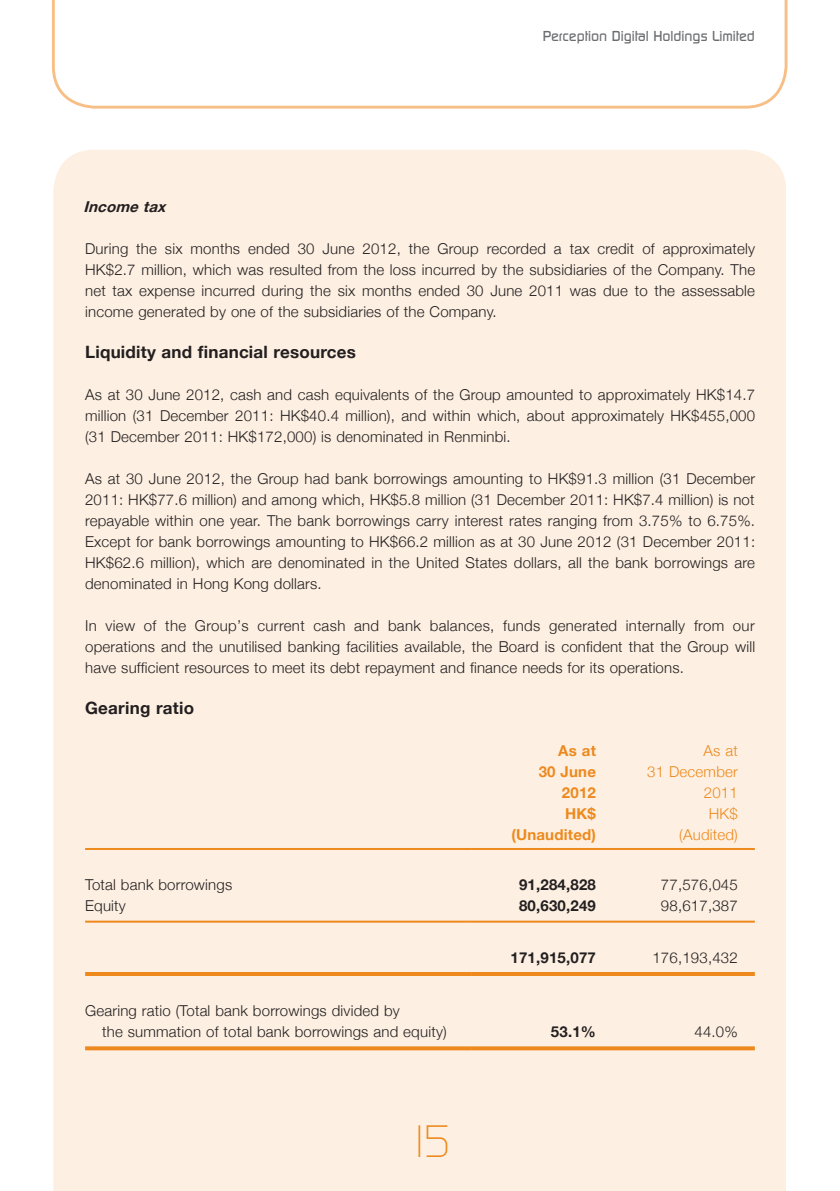
<style>
.page{position:relative;width:840px;height:1191px;background:#fff}
.page>*{position:absolute;margin:0;border:0;box-sizing:border-box;transform-origin:0 0}
.t1{font:300 44px "Dicot";color:#ed891d}
.Heading_2{font:700 17px "Helvetica Neue";letter-spacing:.015em;color:#231f20}
.Body_Text{font:300 15px/21px "Helvetica Neue";letter-spacing:.015em;color:#231f20;text-align:justify}
.Body_Text-2{font:700 15px "Helvetica Neue";letter-spacing:.015em;color:#231f20}
.Body_Text-3{font:300 15px "Helvetica Neue";letter-spacing:.015em;color:#ed891d}
.Body_Text-4{font:700 15px "Helvetica Neue";letter-spacing:.015em;color:#ed891d}
.Heading_3{font:italic 700 15px "Helvetica Neue";color:#231f20}
.t2{font:500 14px "Dicot";color:#6c6d70}
</style>
<div class="page">
<div style="left:53px;top:150px;width:732px;height:1041px;background:#fdf0e2"></div>
<svg style="left:52px;top:0;width:735px;height:109px"></svg>
<hr style="left:85px;top:848px;width:386px;height:2px;background:#ed891d">
<hr style="left:471px;top:848px;width:141px;height:2px;background:#ed891d">
<hr style="left:612px;top:848px;width:142px;height:2px;background:#ed891d">
<hr style="left:85px;top:920px;width:386px;height:2px;background:#ed891d">
<hr style="left:471px;top:920px;width:141px;height:2px;background:#ed891d">
<hr style="left:612px;top:920px;width:142px;height:2px;background:#ed891d">
<hr style="left:85px;top:972px;width:386px;height:4px;background:#ed891d">
<hr style="left:471px;top:972px;width:141px;height:4px;background:#ed891d">
<hr style="left:612px;top:972px;width:142px;height:4px;background:#ed891d">
<svg style="left:85px;top:1046px;width:386px;height:4px;background:#ee922f"></svg>
<svg style="left:471px;top:1046px;width:141px;height:4px"></svg>
<svg style="left:612px;top:1046px;width:142px;height:4px"></svg>
<p class="t2" style="left:542px;top:29px;width:213px">Perception Digital Holdings Limited</p>
<p class="Heading_3" style="left:84px;top:197px;width:88px">Income tax</p>
<p class="Body_Text" style="left:85px;top:238px;width:671px">During the six months ended 30 June 2012, the Group recorded a tax credit of approximately HK$2.7 million, which was resulted from the loss incurred by the subsidiaries of the Company. The net tax expense incurred during the six months ended 30 June 2011 was due to the assessable income generated by one of the subsidiaries of the Company.</p>
<p class="Heading_2" style="left:85px;top:341px;width:272px">Liquidity and financial resources</p>
<p class="Body_Text" style="left:85px;top:384px;width:671px">As at 30 June 2012, cash and cash equivalents of the Group amounted to approximately HK$14.7 million (31 December 2011: HK$40.4 million), and within which, about approximately HK$455,000 (31 December 2011: HK$172,000) is denominated in Renminbi.</p>
<p class="Body_Text" style="left:85px;top:468px;width:671px">As at 30 June 2012, the Group had bank borrowings amounting to HK$91.3 million (31 December 2011: HK$77.6 million) and among which, HK$5.8 million (31 December 2011: HK$7.4 million) is not repayable within one year. The bank borrowings carry interest rates ranging from 3.75% to 6.75%.<br>Except for bank borrowings amounting to HK$66.2 million as at 30 June 2012 (31 December 2011:<br>HK$62.6 million), which are denominated in the United States dollars, all the bank borrowings are denominated in Hong Kong dollars.</p>
<p class="Body_Text" style="left:85px;top:615px;width:671px">In view of the Group’s current cash and bank balances, funds generated internally from our operations and the unutilised banking facilities available, the Board is confident that the Group will have sufficient resources to meet its debt repayment and finance needs for its operations.</p>
<p class="Heading_2" style="left:85px;top:697px;width:110px">Gearing ratio</p>
<p class="Body_Text-4" style="left:558px;top:741px;width:39px">As at</p>
<p class="Body_Text-3" style="left:703px;top:741px;width:36px">As at</p>
<p class="Body_Text-4" style="left:538px;top:762px;width:59px">30 June</p>
<p class="Body_Text-3" style="left:647px;top:762px;width:92px">31 December</p>
<p class="Body_Text-4" style="left:561px;top:783px;width:35px">2012</p>
<p class="Body_Text-3" style="left:703px;top:783px;width:35px">2011</p>
<p class="Body_Text-4" style="left:565px;top:804px;width:32px">HK$</p>
<p class="Body_Text-3" style="left:708px;top:804px;width:31px">HK$</p>
<p class="Body_Text-4" style="left:511px;top:825px;width:86px">(Unaudited)</p>
<p class="Body_Text-3" style="left:679px;top:825px;width:60px">(Audited)</p>
<p class="Body_Text" style="left:85px;top:874px;width:149px">Total bank borrowings</p>
<p class="Body_Text-2" style="left:518px;top:875px;width:78px">91,284,828</p>
<p class="Body_Text" style="left:660px;top:874px;width:78px">77,576,045</p>
<p class="Body_Text" style="left:85px;top:895px;width:42px">Equity</p>
<p class="Body_Text-2" style="left:518px;top:896px;width:78px">80,630,249</p>
<p class="Body_Text" style="left:660px;top:895px;width:78px">98,617,387</p>
<p class="Body_Text-2" style="left:510px;top:948px;width:87px">171,915,077</p>
<p class="Body_Text" style="left:652px;top:946px;width:87px">176,193,432</p>
<p class="Body_Text" style="left:102px;top:1000px;width:346px;text-indent:-17px">Gearing ratio (Total bank borrowings divided by<br>the summation of total bank borrowings and equity)</p>
<p class="Body_Text-2" style="left:550px;top:1022px;width:46px">53.1%</p>
<p class="Body_Text" style="left:694px;top:1021px;width:45px">44.0%</p>
<h1 class="t1" style="left:404px;top:1120px;width:48px">15</h1>
</div>
